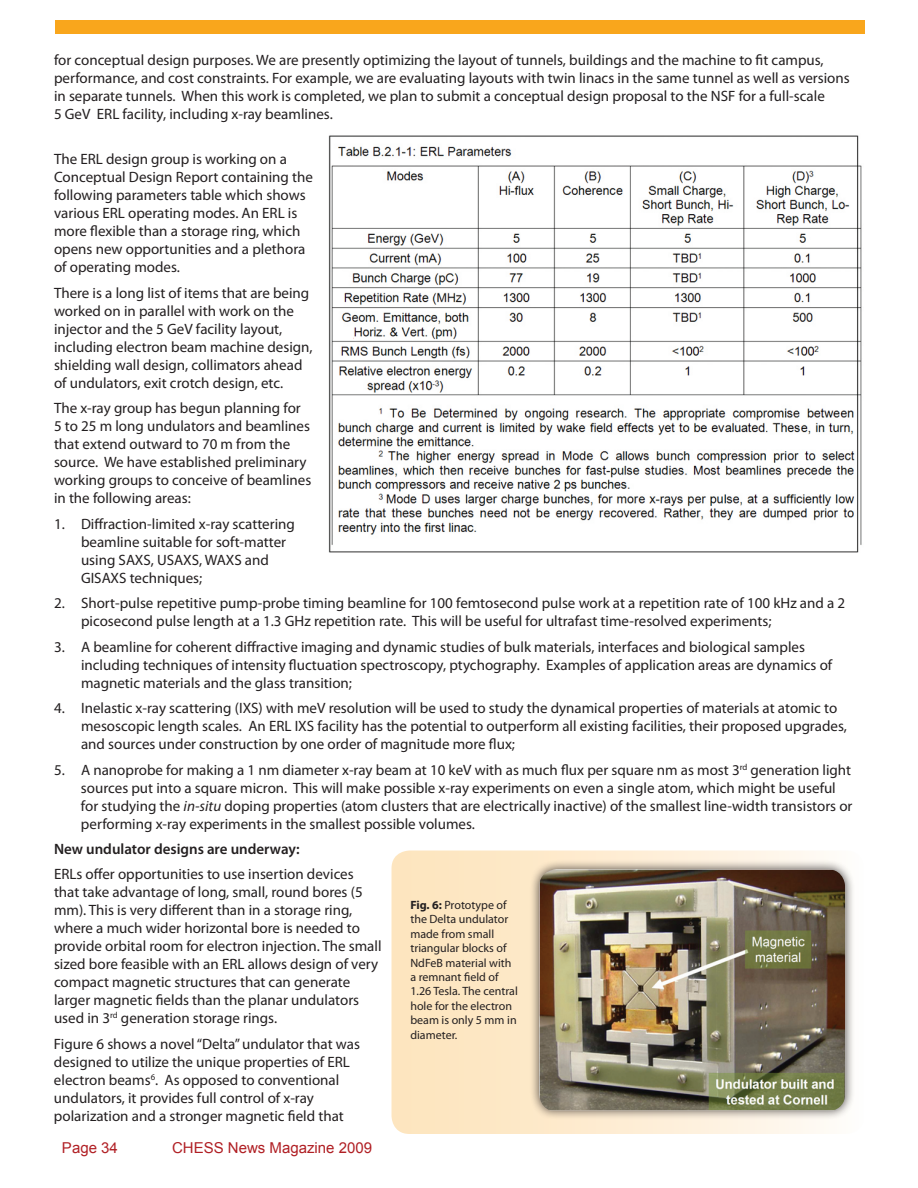
<style>
.page{position:relative;width:918px;height:1188px;background:#fff}
.page>*{position:absolute;margin:0;border:0;box-sizing:border-box;transform-origin:0 0}
.t1{font:15px/18px "Myriad Pro";color:#231f20}
.t2{font:600 15px "Myriad Pro";color:#231f20}
.t3{font:15px "Arial";color:#b01f24}
.t4{font:15px "Arial";color:#b12025}
.t5{font:12px/14.4px "Myriad Pro";color:#231f20}
.s1{font-style:italic}
.s2{font-weight:700}
</style>
<div class="page">
<div style="left:56px;top:21px;width:810px;height:13px;background:#f9a61c"></div>
<img style="left:328px;top:135px;width:534px;height:418px">
<div style="left:392px;top:850px;width:472px;height:284px;background:linear-gradient(to right,#fde2b8,#fefbf6);border-radius:18px"></div>
<div style="left:529px;top:859px;width:333px;height:268px;background:#231f20;opacity:.75"></div>
<img style="left:539px;top:869px;width:306px;height:241px">
<hr style="left:354px;top:337px;width:30px;height:3px;background:#fff">
<hr style="left:399px;top:337px;width:30px;height:3px;background:#fff">
<p class="t1" style="left:54px;top:51px;width:797px">for conceptual design purposes. We are presently optimizing the layout of tunnels, buildings and the machine to fit campus, performance, and cost constraints. For example, we are evaluating layouts with twin linacs in the same tunnel as well as versions in separate tunnels. When this work is completed, we plan to submit a conceptual design proposal to the NSF for a full-scale<br>5 GeV ERL facility, including x-ray beamlines.</p>
<p class="t1" style="left:54px;top:150px;width:260px">The ERL design group is working on a Conceptual Design Report containing the following parameters table which shows various ERL operating modes. An ERL is more flexible than a storage ring, which opens new opportunities and a plethora of operating modes.</p>
<p class="t1" style="left:54px;top:283px;width:260px">There is a long list of items that are being worked on in parallel with work on the injector and the 5 GeV facility layout, including electron beam machine design, shielding wall design, collimators ahead of undulators, exit crotch design, etc.</p>
<p class="t1" style="left:54px;top:399px;width:259px">The x-ray group has begun planning for 5 to 25 m long undulators and beamlines that extend outward to 70 m from the source. We have established preliminary working groups to conceive of beamlines in the following areas:</p>
<p class="t1" style="left:81px;top:514px;width:215px;text-indent:-27px">1. Diffraction-limited x-ray scattering beamline suitable for soft-matter using SAXS, USAXS, WAXS and<br>GISAXS techniques;</p>
<p class="t1" style="left:81px;top:594px;width:766px;text-indent:-27px">2. Short-pulse repetitive pump-probe timing beamline for 100 femtosecond pulse work at a repetition rate of 100 kHz and a 2 picosecond pulse length at a 1.3 GHz repetition rate. This will be useful for ultrafast time-resolved experiments;</p>
<p class="t1" style="left:81px;top:637px;width:753px;text-indent:-27px">3. A beamline for coherent diffractive imaging and dynamic studies of bulk materials, interfaces and biological samples including techniques of intensity fluctuation spectroscopy, ptychography. Examples of application areas are dynamics of magnetic materials and the glass transition;</p>
<p class="t1" style="left:81px;top:699px;width:767px;text-indent:-27px">4. Inelastic x-ray scattering (IXS) with meV resolution will be used to study the dynamical properties of materials at atomic to mesoscopic length scales. An ERL IXS facility has the potential to outperform all existing facilities, their proposed upgrades, and sources under construction by one order of magnitude more flux;</p>
<p class="t1" style="left:81px;top:760px;width:773px;text-indent:-27px">5. A nanoprobe for making a 1 nm diameter x-ray beam at 10 keV with as much flux per square nm as most 3<sup>rd</sup> generation light sources put into a square micron. This will make possible x-ray experiments on even a single atom, which might be useful for studying the <span class="s1">in-situ</span> doping properties (atom clusters that are electrically inactive) of the smallest line-width transistors or performing x-ray experiments in the smallest possible volumes.</p>
<p class="t2" style="left:54px;top:839px;width:247px">New undulator designs are underway:</p>
<p class="t1" style="left:54px;top:865px;width:329px">ERLs offer opportunities to use insertion devices that take advantage of long, small, round bores (5 mm). This is very different than in a storage ring, where a much wider horizontal bore is needed to provide orbital room for electron injection. The small sized bore feasible with an ERL allows design of very compact magnetic structures that can generate larger magnetic fields than the planar undulators used in 3<sup>rd</sup> generation storage rings.</p>
<p class="t1" style="left:54px;top:1035px;width:308px">Figure 6 shows a novel “Delta” undulator that was designed to utilize the unique properties of ERL electron beams<sup>6</sup>. As opposed to conventional undulators, it provides full control of x-ray polarization and a stronger magnetic field that</p>
<p class="t4" style="left:62px;top:1138px;width:57px">Page 34</p>
<p class="t3" style="left:172px;top:1138px;width:202px">CHESS News Magazine 2009</p>
<p class="t5" style="left:410px;top:898px;width:109px"><span class="s2">Fig. 6:</span> Prototype of the Delta undulator made from small triangular blocks of<br>NdFeB material with a remnant field of<br>1.26 Tesla. The central hole for the electron beam is only 5 mm in diameter.</p>
</div>
